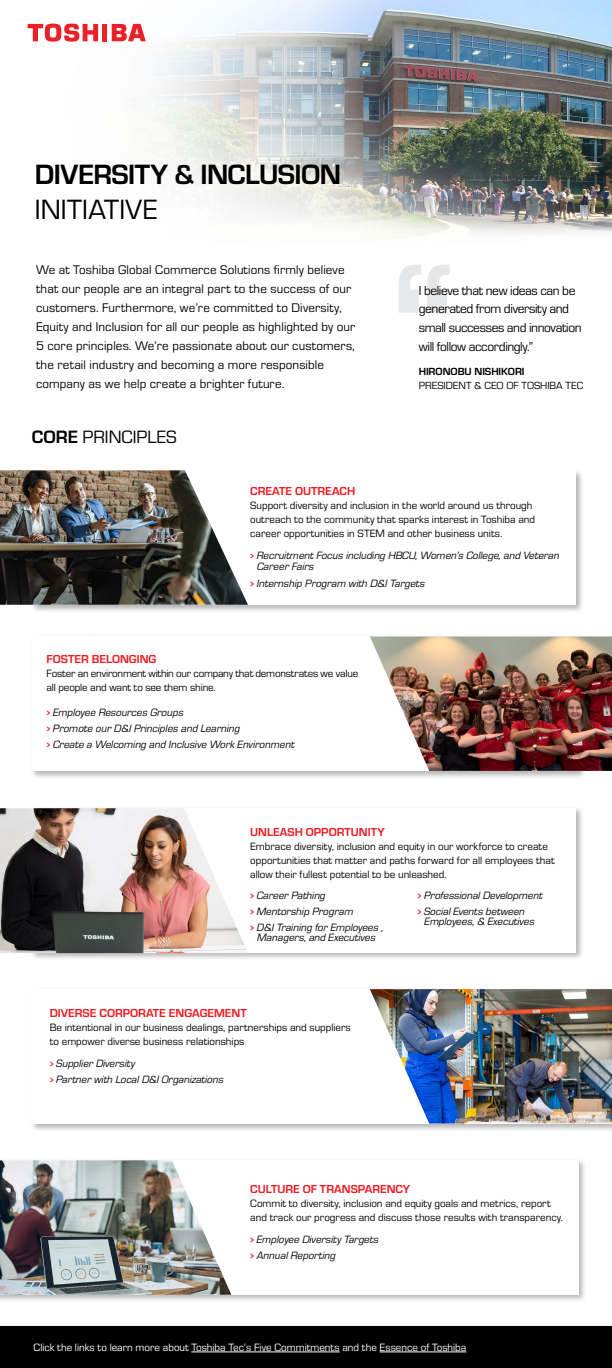
<style>
.page{position:relative;width:612px;height:1368px;background:#fff}
.page>*{position:absolute;margin:0;border:0;box-sizing:border-box;transform-origin:0 0}
.t1{font:700 29px "Eurostile";letter-spacing:-.02em;color:#000}
.t2{font:29px "Eurostile";letter-spacing:.01em;color:#000}
.t3{font:18.5px "Eurostile";color:#000}
.t4{font:13.4px/18.5px "Eurostile";letter-spacing:-.03em;color:#000}
.t5{font:13px/19px "Eurostile";letter-spacing:.01em;color:#000}
.t6{font:700 12px "Eurostile";color:#ed1d24}
.t7{font:11px/14px "Eurostile";color:#000}
.t8{font:italic 11px/10px "Eurostile";color:#000}
.t9{font:11px "Eurostile";color:#fff}
.t10{font:10.7px "Eurostile";color:#000}
.t11{font:700 10.7px "Eurostile";color:#000}
.s1{font-weight:700}
.s2{font-family:"Chevron";font-style:normal;color:#ed1d24}
</style>
<div class="page">
<img style="left:27px;top:0;width:585px;height:237px">
<div style="left:30px;top:469px;width:554px;height:144px;background:#000;opacity:.29"></div>
<div style="left:32px;top:471px;width:544px;height:134px;background:#fff"></div>
<img style="left:0;top:470px;width:248px;height:135px">
<div style="left:30px;top:635px;width:556px;height:144px;background:#000;opacity:.29"></div>
<div style="left:32px;top:636px;width:546px;height:135px;background:#fff"></div>
<div style="left:30px;top:806px;width:554px;height:155px;background:#000;opacity:.29"></div>
<div style="left:32px;top:808px;width:544px;height:145px;background:#fff"></div>
<div style="left:30px;top:987px;width:582px;height:145px;background:#000;opacity:.29"></div>
<div style="left:32px;top:989px;width:580px;height:135px;background:#fff"></div>
<img style="left:370px;top:989px;width:242px;height:135px">
<div style="left:0;top:1326px;width:612px;height:42px;background:#000"></div>
<hr style="left:191px;top:1352px;width:149px;height:1px;background:#fff">
<hr style="left:380px;top:1352px;width:86px;height:1px;background:#fff">
<svg style="left:399px;top:265px;width:51px;height:48px"></svg>
<img style="left:0;top:808px;width:247px;height:145px">
<div style="left:102px;top:24px;width:5px;height:17px;background:#ec2027"></div>
<svg style="left:112px;top:24px;width:34px;height:17px"></svg>
<svg style="left:28px;top:24px;width:70px;height:18px"></svg>
<div style="left:0;top:1158px;width:586px;height:145px;background:#000;opacity:.29"></div>
<div style="left:0;top:1160px;width:578px;height:135px;background:#fff"></div>
<img style="left:0;top:1160px;width:231px;height:135px">
<img style="left:370px;top:636px;width:242px;height:135px">
<h1 class="t1" style="left:35px;top:154px;width:308px">DIVERSITY &amp; INCLUSION</h1>
<h1 class="t2" style="left:35px;top:190px;width:124px">INITIATIVE</h1>
<p class="t5" style="left:36px;top:260px;width:321px">We at Toshiba Global Commerce Solutions firmly believe that our people are an integral part to the success of our customers. Furthermore, we’re committed to Diversity, Equity and Inclusion for all our people as highlighted by our 5 core principles. We’re passionate about our customers, the retail industry and becoming a more responsible company as we help create a brighter future.</p>
<h2 class="t3" style="left:32px;top:424px;width:147px"><span class="s1">CORE</span> PRINCIPLES</h2>
<p class="t4" style="left:419px;top:281px;width:164px">I believe that new ideas can be generated from diversity and small successes and innovation will follow accordingly.”</p>
<p class="t11" style="left:419px;top:364px;width:107px">HIRONOBU NISHIKORI</p>
<p class="t10" style="left:419px;top:378px;width:166px">PRESIDENT &amp; CEO OF TOSHIBA TEC</p>
<p class="t6" style="left:250px;top:482px;width:107px">CREATE OUTREACH</p>
<p class="t7" style="left:250px;top:498px;width:286px">Support diversity and inclusion in the world around us through outreach to the community that sparks interest in Toshiba and career opportunities in STEM and other business units.</p>
<p class="t8" style="left:257px;top:550px;width:304px;line-height:11px;text-indent:-7px"><span class="s2">•</span> Recruitment Focus including HBCU, Women’s College, and Veteran<br>Career Fairs</p>
<p class="t8" style="left:250px;top:578px;width:176px"><span class="s2">•</span> Internship Program with D&amp;I Targets</p>
<p class="t6" style="left:46px;top:650px;width:111px">FOSTER BELONGING</p>
<p class="t7" style="left:46px;top:666px;width:314px">Foster an environment within our company that demonstrates we value all people and want to see them shine.</p>
<p class="t8" style="left:46px;top:707px;width:139px"><span class="s2">•</span> Employee Resources Groups</p>
<p class="t8" style="left:46px;top:723px;width:195px"><span class="s2">•</span> Promote our D&amp;I Principles and Learning</p>
<p class="t8" style="left:46px;top:739px;width:250px"><span class="s2">•</span> Create a Welcoming and Inclusive Work Environment</p>
<p class="t6" style="left:250px;top:823px;width:136px">UNLEASH OPPORTUNITY</p>
<p class="t7" style="left:250px;top:838px;width:306px">Embrace diversity, inclusion and equity in our workforce to create opportunities that matter and paths forward for all employees that allow their fullest potential to be unleashed.</p>
<p class="t8" style="left:250px;top:890px;width:77px"><span class="s2">•</span> Career Pathing</p>
<p class="t8" style="left:250px;top:906px;width:105px"><span class="s2">•</span> Mentorship Program</p>
<p class="t8" style="left:250px;top:922px;width:135px;text-align:center"><span class="s2">•</span> D&amp;I Training for Employees ,<br>Managers, and Executives</p>
<p class="t8" style="left:418px;top:890px;width:127px"><span class="s2">•</span> Professional Development</p>
<p class="t8" style="left:425px;top:906px;width:112px;text-indent:-7px"><span class="s2">•</span> Social Events between<br>Employees, &amp; Executives</p>
<p class="t6" style="left:50px;top:1005px;width:199px">DIVERSE CORPORATE ENGAGEMENT</p>
<p class="t7" style="left:50px;top:1020px;width:303px">Be intentional in our business dealings, partnerships and suppliers to empower diverse business relationships</p>
<p class="t8" style="left:50px;top:1058px;width:87px"><span class="s2">•</span> Supplier Diversity</p>
<p class="t8" style="left:50px;top:1074px;width:176px"><span class="s2">•</span> Partner with Local D&amp;I Organizations</p>
<p class="t6" style="left:250px;top:1180px;width:162px">CULTURE OF TRANSPARENCY</p>
<p class="t7" style="left:250px;top:1195px;width:314px">Commit to diversity, inclusion and equity goals and metrics, report and track our progress and discuss those results with transparency.</p>
<p class="t8" style="left:250px;top:1234px;width:130px"><span class="s2">•</span> Employee Diversity Targets</p>
<p class="t8" style="left:250px;top:1250px;width:87px"><span class="s2">•</span> Annual Reporting</p>
<p class="t9" style="left:34px;top:1340px;width:434px">Click the links to learn more about Toshiba Tec’s Five Commitments and the Essence of Toshiba</p>
</div>
